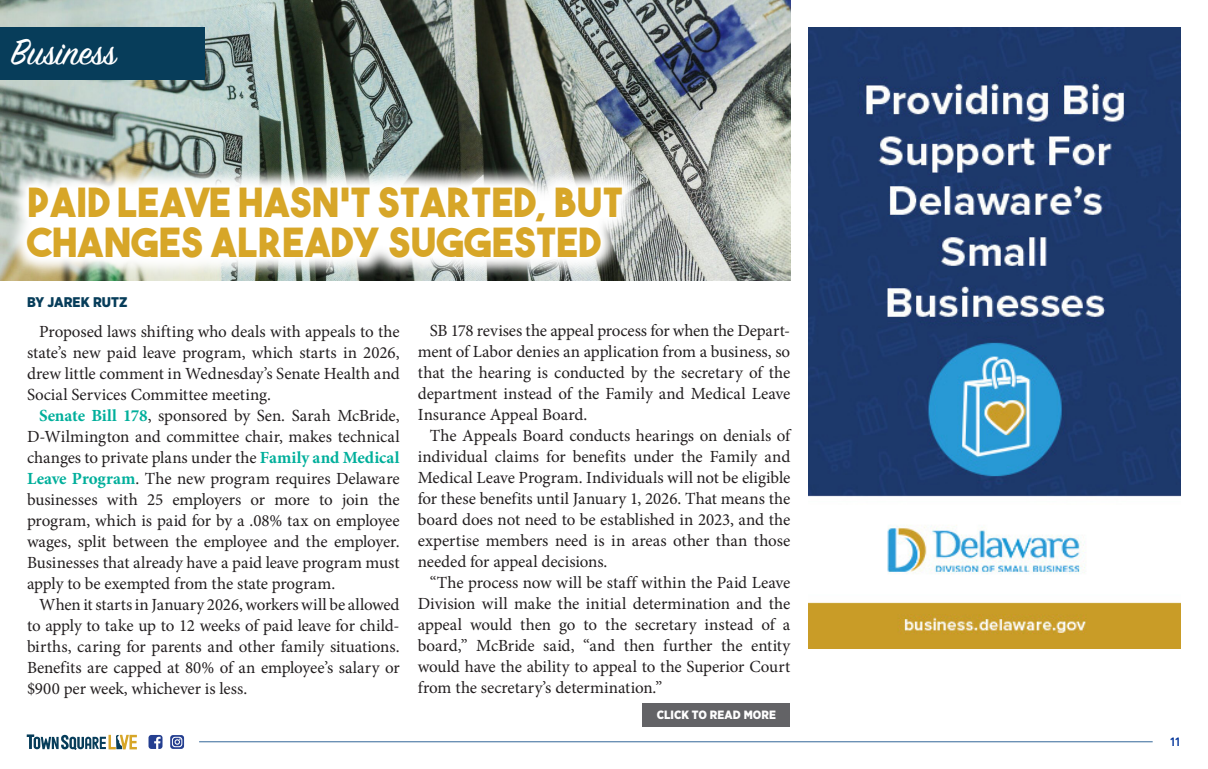
<style>
.page{position:relative;width:1208px;height:769px;background:#fff}
.page>*{position:absolute;margin:0;border:0;box-sizing:border-box;transform-origin:0 0}
.t1{font:40px/40px "The Bold Font";letter-spacing:.01em;color:#d7a628}
.t2{font:40px "Sign Painter House Script";color:#fff}
.body_copy{font:17px/21px "Minion Pro";color:#231f20;text-align:justify}
.t3{font:900 14px "Gotham Narrow";color:#073d5a}
.t4{font:900 12px "Gotham Narrow";letter-spacing:.005em;color:#fff}
.t5{font:600 12px "Avenir Next Condensed";color:#039}
.s1{font-weight:700;color:#00af9b}
</style>
<div class="page">
<hr style="left:199px;top:740px;width:953px;height:1px;background:#369">
<svg style="left:148px;top:735px;width:14px;height:13px"></svg>
<svg style="left:170px;top:735px;width:14px;height:13px"></svg>
<svg style="left:27px;top:734px;width:110px;height:15px"></svg>
<img style="left:0;top:0;width:790px;height:281px">
<svg style="left:6px;top:166px;width:637px;height:113px"></svg>
<div style="left:0;top:27px;width:204px;height:52px;background:#073d5a"></div>
<div style="left:642px;top:702px;width:148px;height:24px;background:#636366"></div>
<img style="left:808px;top:27px;width:372px;height:621px">
<p class="t2" style="left:11px;top:27px;width:107px">Business</p>
<p class="t1" style="left:27px;top:182px;width:597px">PAID LEAVE HASN’T STARTED, BUT<br>CHANGES ALREADY SUGGESTED</p>
<p class="t3" style="left:27px;top:293px;width:102px">BY JAREK RUTZ</p>
<p class="body_copy" style="left:27px;top:321px;width:374px;text-indent:12px">Proposed laws shifting who deals with appeals to the state’s new paid leave program, which starts in 2026, drew little comment in Wednesday’s Senate Health and Social Services Committee meeting.</p>
<p class="body_copy" style="left:27px;top:405px;width:374px;text-indent:12px"><span class="s1">Senate Bill 178</span>, sponsored by Sen. Sarah McBride, D-Wilmington and committee chair, makes technical changes to private plans under the <span class="s1">Family and Medical Leave Program</span>. The new program requires Delaware businesses with 25 employers or more to join the program, which is paid for by a .08% tax on employee wages, split between the employee and the employer.<br>Businesses that already have a paid leave program must apply to be exempted from the state program.</p>
<p class="body_copy" style="left:27px;top:594px;width:374px;text-indent:12px">When it starts in January 2026, workers will be allowed to apply to take up to 12 weeks of paid leave for child&shy;births, caring for parents and other family situations.<br>Benefits are capped at 80% of an employee’s salary or $900 per week, whichever is less.</p>
<p class="body_copy" style="left:418px;top:319px;width:374px;text-indent:12px">SB 178 revises the appeal process for when the Depart&shy;ment of Labor denies an application from a business, so that the hearing is conducted by the secretary of the department instead of the Family and Medical Leave Insurance Appeal Board.</p>
<p class="body_copy" style="left:418px;top:424px;width:374px;text-indent:12px">The Appeals Board conducts hearings on denials of individual claims for benefits under the Family and Medical Leave Program. Individuals will not be eligible for these benefits until January 1, 2026. That means the board does not need to be established in 2023, and the expertise members need is in areas other than those needed for appeal decisions.</p>
<p class="body_copy" style="left:418px;top:571px;width:374px;text-indent:12px">“The process now will be staff within the Paid Leave Division will make the initial determination and the appeal would then go to the secretary instead of a board,” McBride said, “and then further the entity would have the ability to appeal to the Superior Court from the secretary’s determination.”</p>
<p class="t4" style="left:656px;top:706px;width:121px">CLICK TO READ MORE</p>
<p class="t5" style="left:1169px;top:731px;width:13px">11</p>
</div>
